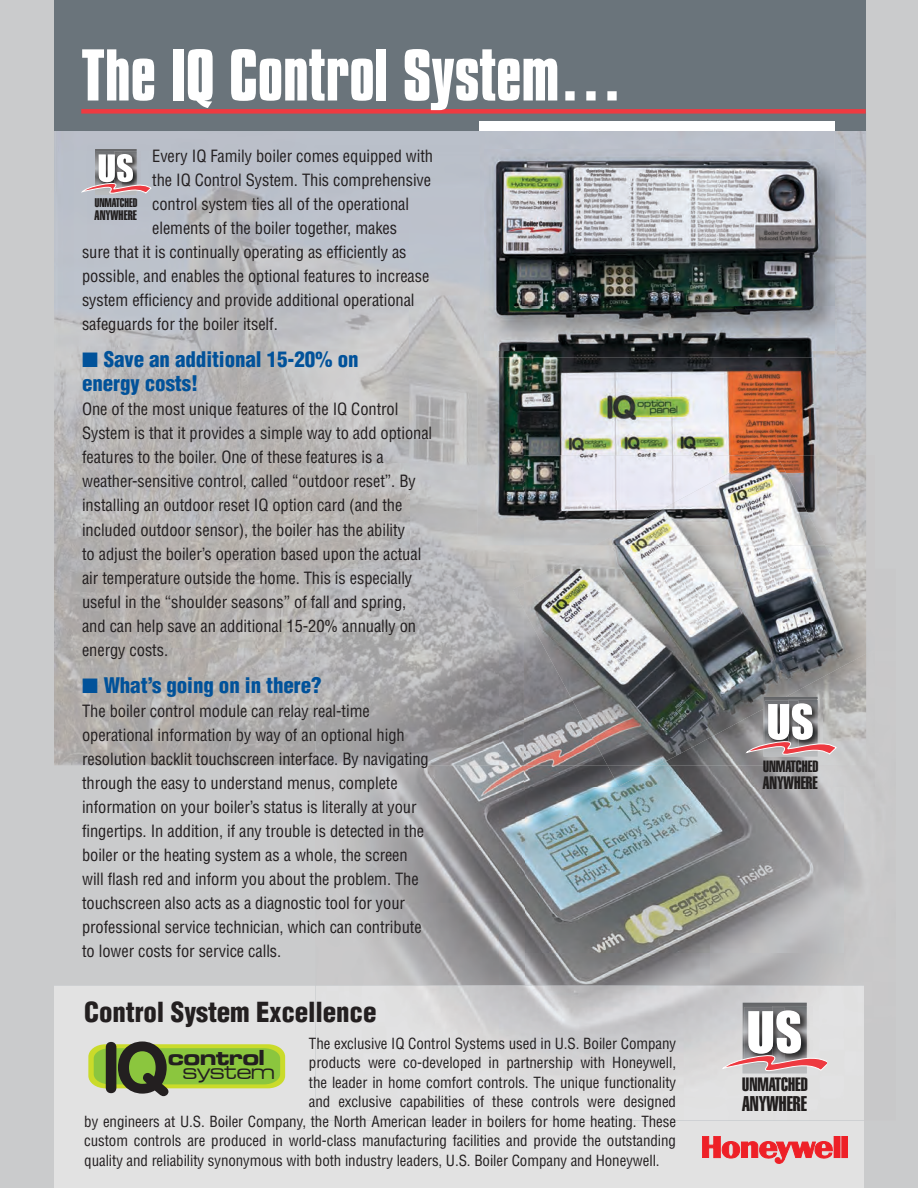
<style>
.page{position:relative;width:918px;height:1188px;background:#cacbcc}
.page>*{position:absolute;margin:0;border:0;box-sizing:border-box;transform-origin:0 0}
.t1{font:700 63px "Compacta BT";color:#fff}
.t2{font:900 condensed 27px "Helvetica LT Std";letter-spacing:-.005em;color:#231f20}
.t3{font:22.5px "Microgramma D Medi Exte";color:#231f20}
.t4{font:22.5px "Microgramma D Bold Exte";color:#231f20}
.t5{font:900 condensed 21px/24px "Helvetica LT Std";letter-spacing:-.005em;color:#01529a}
.t6{font:21px "Helvetica LT Std Extra Comp";color:#211e1e}
.t7{font:19.05px "Helvetica LT Std Extra Comp";color:#211e1e}
.t8{font:17.7px "Helvetica LT Std Extra Comp";color:#211e1e}
.t9{font:condensed 16.5px/24px "Helvetica LT Std";letter-spacing:-.005em;color:#231f20}
.t10{font:16.05px "Helvetica LT Std Extra Comp";color:#211e1e}
.t11{font:condensed 15px "Helvetica LT Std";letter-spacing:-.005em;color:#231f20}
.t12{font:13.65px "Helvetica LT Std Extra Comp";color:#211e1e}
.t13{font:12.3px "Helvetica LT Std Extra Comp";color:#211e1e}
</style>
<div class="page">
<img style="left:54px;top:131px;width:355px;height:333px">
<img style="left:409px;top:131px;width:101px;height:438px">
<img style="left:835px;top:131px;width:31px;height:324px">
<img style="left:54px;top:464px;width:304px;height:301px">
<img style="left:358px;top:464px;width:51px;height:105px">
<img style="left:510px;top:551px;width:41px;height:18px">
<img style="left:316px;top:765px;width:210px;height:221px">
<img style="left:526px;top:787px;width:318px;height:199px">
<img style="left:315px;top:569px;width:523px;height:196px">
<div style="left:54px;top:0;width:812px;height:131px;background:#6a747b"></div>
<div style="left:81px;top:109px;width:785px;height:5px;background:#ee3a41"></div>
<img style="left:835px;top:149px;width:16px;height:202px">
<img style="left:480px;top:131px;width:355px;height:176px">
<div style="left:480px;top:122px;width:355px;height:9px;background:#fff"></div>
<img style="left:478px;top:307px;width:358px;height:238px">
<img style="left:836px;top:455px;width:30px;height:113px">
<img style="left:838px;top:569px;width:28px;height:41px">
<img style="left:825px;top:455px;width:11px;height:90px">
<img style="left:524px;top:569px;width:27px;height:14px">
<img style="left:524px;top:455px;width:71px;height:90px">
<img style="left:524px;top:765px;width:83px;height:22px">
<img style="left:524px;top:610px;width:342px;height:155px">
<img style="left:762px;top:449px;width:15px;height:6px">
<img style="left:513px;top:583px;width:11px;height:27px">
<img style="left:551px;top:545px;width:287px;height:24px">
<img style="left:607px;top:622px;width:268px;height:165px">
<img style="left:595px;top:455px;width:230px;height:90px">
<svg style="left:82px;top:149px;width:70px;height:47px"></svg>
<svg style="left:746px;top:697px;width:91px;height:61px"></svg>
<div style="left:54px;top:986px;width:810px;height:202px;background:#e2e2e2"></div>
<img style="left:315px;top:986px;width:549px;height:134px">
<svg style="left:88px;top:1041px;width:197px;height:55px"></svg>
<svg style="left:722px;top:1003px;width:104px;height:72px"></svg>
<svg style="left:702px;top:1136px;width:131px;height:28px"></svg>
<div style="left:834px;top:1136px;width:6px;height:22px;background:#ee2027"></div>
<div style="left:842px;top:1136px;width:6px;height:22px;background:#ee2027"></div>
<h1 class="t1" style="left:81px;top:37px;width:543px">The IQ Control System…</h1>
<p class="t9" style="left:152px;top:144px;width:282px">Every IQ Family boiler comes equipped with</p>
<p class="t9" style="left:152px;top:168px;width:280px">the IQ Control System. This comprehensive</p>
<p class="t9" style="left:152px;top:192px;width:258px">control system ties all of the operational</p>
<p class="t9" style="left:152px;top:216px;width:246px">elements of the boiler together, makes</p>
<p class="t9" style="left:82px;top:240px;width:326px">sure that it is continually operating as efficiently as</p>
<p class="t9" style="left:82px;top:264px;width:349px">possible, and enables the optional features to increase</p>
<p class="t9" style="left:82px;top:288px;width:334px">system efficiency and provide additional operational</p>
<p class="t9" style="left:82px;top:312px;width:197px">safeguards for the boiler itself.</p>
<p class="t5" style="left:82px;top:348px;width:278px">■ Save an additional 15-20% on energy costs!</p>
<p class="t9" style="left:82px;top:397px;width:352px">One of the most unique features of the IQ Control System is that it provides a simple way to add optional features to the boiler. One of these features is a weather-sensitive control, called “outdoor reset”. By installing an outdoor reset IQ option card (and the included outdoor sensor), the boiler has the ability<br>to adjust the boiler’s operation based upon the actual air temperature outside the home. This is especially useful in the “shoulder seasons” of fall and spring, and can help save an additional 15-20% annually on energy costs.</p>
<p class="t5" style="left:82px;top:673px;width:241px">■ What’s going on in there?</p>
<p class="t9" style="left:82px;top:699px;width:348px">The boiler control module can relay real-time operational information by way of an optional high resolution backlit touchscreen interface. By navigating through the easy to understand menus, complete information on your boiler’s status is literally at your fingertips. In addition, if any trouble is detected in the boiler or the heating system as a whole, the screen will flash red and inform you about the problem. The touchscreen also acts as a diagnostic tool for your professional service technician, which can contribute to lower costs for service calls.</p>
<p class="t13" style="left:95px;top:195px;width:44px">UNMATCHED</p>
<p class="t12" style="left:95px;top:207px;width:44px">ANYWHERE</p>
<h3 class="t3" style="left:168px;top:808px;width:65px">boiler</h3>
<h3 class="t3" style="left:184px;top:822px;width:88px">control</h3>
<h3 class="t3" style="left:169px;top:891px;width:77px">option</h3>
<h3 class="t3" style="left:197px;top:905px;width:63px">panel</h3>
<h2 class="t2" style="left:84px;top:995px;width:294px">Control System Excellence</h2>
<p class="t11" style="left:309px;top:1034px;width:369px">The exclusive IQ Control Systems used in U.S. Boiler Company</p>
<p class="t11" style="left:309px;top:1053px;width:369px">products were co-developed in partnership with Honeywell,</p>
<p class="t11" style="left:309px;top:1073px;width:369px">the leader in home comfort controls. The unique functionality</p>
<p class="t11" style="left:309px;top:1092px;width:369px">and exclusive capabilities of these controls were designed</p>
<p class="t11" style="left:84px;top:1112px;width:593px">by engineers at U.S. Boiler Company, the North American leader in boilers for home heating. These</p>
<p class="t11" style="left:84px;top:1131px;width:593px">custom controls are produced in world-class manufacturing facilities and provide the outstanding</p>
<p class="t11" style="left:84px;top:1151px;width:577px">quality and reliability synonymous with both industry leaders, U.S. Boiler Company and Honeywell.</p>
<h3 class="t4" style="left:168px;top:1042px;width:98px">control</h3>
<h3 class="t3" style="left:183px;top:1058px;width:94px">system</h3>
<p class="t10" style="left:763px;top:756px;width:57px">UNMATCHED</p>
<p class="t8" style="left:763px;top:772px;width:56px">ANYWHERE</p>
<p class="t7" style="left:742px;top:1073px;width:67px">UNMATCHED</p>
<p class="t6" style="left:742px;top:1091px;width:66px">ANYWHERE</p>
</div>
